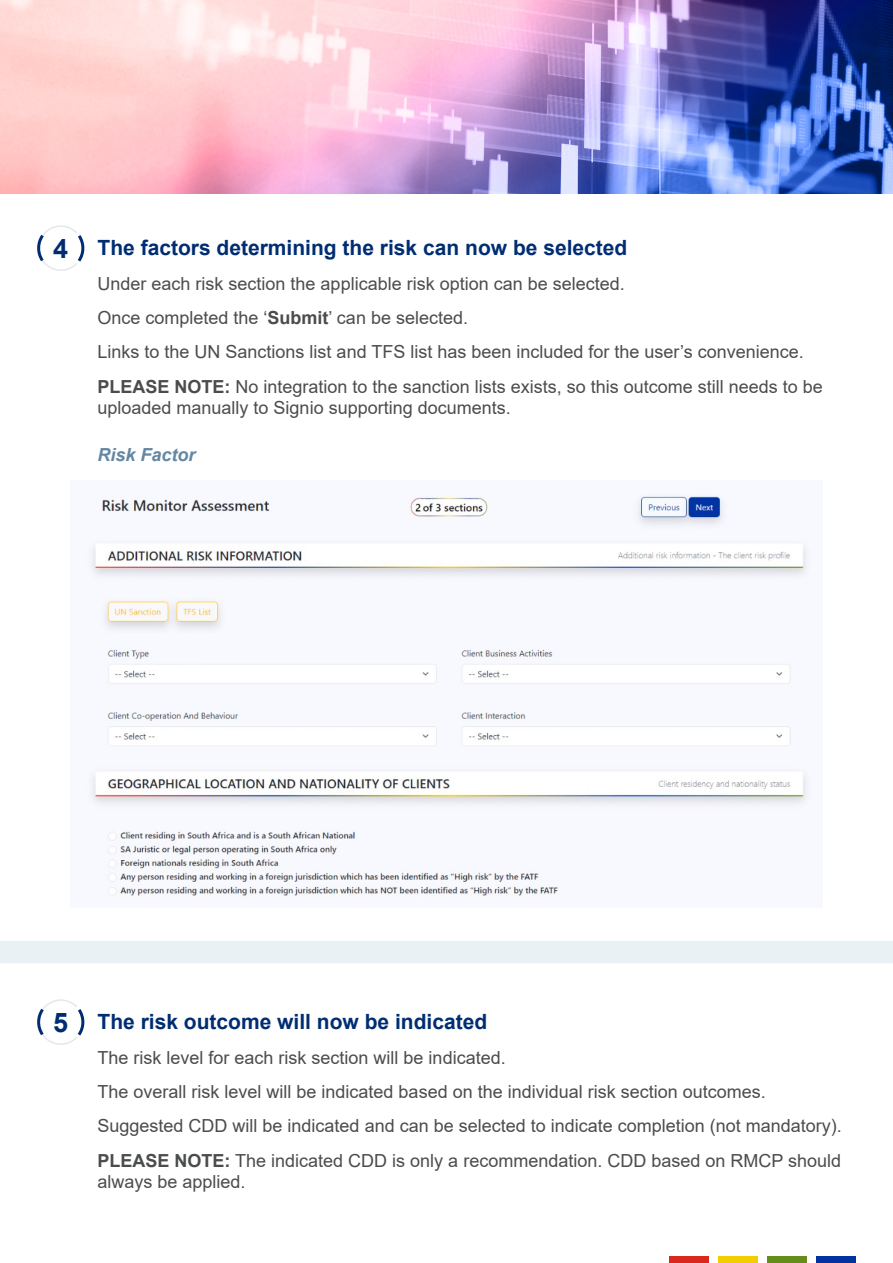
<style>
.page{position:relative;width:893px;height:1263px;background:#fff}
.page>*{position:absolute;margin:0;border:0;box-sizing:border-box;transform-origin:0 0}
.t1{font:700 27px "Arial";color:#002d72}
.t2{font:700 21px "Arial";color:#002d72}
.t3{font:18px/21.6px "Arial";color:#4b4c4d}
.t4{font:italic 700 18px "Arial";color:#6487a3}
.s1{font-weight:700}
</style>
<div class="page">
<img style="left:0;top:0;width:893px;height:193px">
<div style="left:670px;top:1256px;width:39px;height:7px;background:#da291c"></div>
<div style="left:719px;top:1256px;width:39px;height:7px;background:#f2cd00"></div>
<div style="left:768px;top:1256px;width:39px;height:7px;background:#658d1b"></div>
<div style="left:817px;top:1256px;width:39px;height:7px;background:#0033a0"></div>
<svg style="left:37px;top:225px;width:47px;height:46px"></svg>
<svg style="left:37px;top:999px;width:47px;height:46px"></svg>
<img style="left:89px;top:495px;width:720px;height:403px">
<div style="left:0;top:941px;width:893px;height:22px;background:#eaf1f5"></div>
<p class="t1" style="left:53px;top:229px;width:17px">4</p>
<p class="t2" style="left:98px;top:233px;width:531px">The factors determining the risk can now be selected</p>
<p class="t3" style="left:98px;top:272px;width:529px">Under each risk section the applicable risk option can be selected.</p>
<p class="t3" style="left:98px;top:307px;width:372px">Once completed the ‘<span class="s1">Submit</span>’ can be selected.</p>
<p class="t3" style="left:98px;top:341px;width:708px">Links to the UN Sanctions list and TFS list has been included for the user’s convenience.</p>
<p class="t3" style="left:98px;top:375px;width:727px"><span class="s1">PLEASE NOTE:</span> No integration to the sanction lists exists, so this outcome still needs to be uploaded manually to Signio supporting documents.</p>
<p class="t4" style="left:98px;top:443px;width:100px">Risk Factor</p>
<p class="t1" style="left:53px;top:1003px;width:17px">5</p>
<p class="t2" style="left:98px;top:1007px;width:391px">The risk outcome will now be indicated</p>
<p class="t3" style="left:98px;top:1046px;width:410px">The risk level for each risk section will be indicated.</p>
<p class="t3" style="left:98px;top:1081px;width:670px">The overall risk level will be indicated based on the individual risk section outcomes.</p>
<p class="t3" style="left:98px;top:1115px;width:746px">Suggested CDD will be indicated and can be selected to indicate completion (not mandatory).</p>
<p class="t3" style="left:98px;top:1149px;width:745px"><span class="s1">PLEASE NOTE:</span> The indicated CDD is only a recommendation. CDD based on RMCP should always be applied.</p>
</div>
